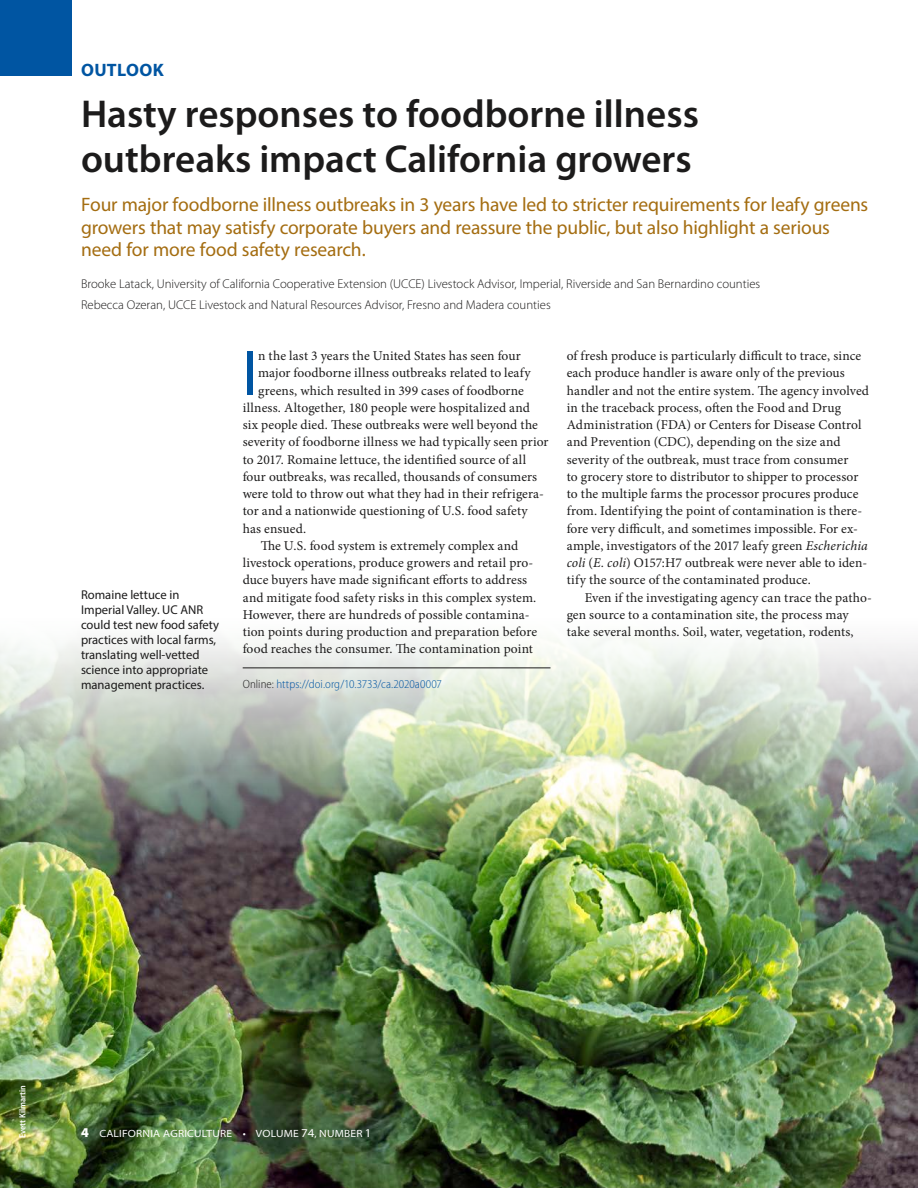
<style>
.page{position:relative;width:918px;height:1188px;background:#fff}
.page>*{position:absolute;margin:0;border:0;box-sizing:border-box;transform-origin:0 0}
.P1_init_cap_3-line{font:64.65px "Myriad Pro";color:#0055a2}
.t1{font:600 39px/45px "Myriad Pro";color:#1c1b1b}
.TOC_desc{font:19.5px/22.5px "Myriad Pro";letter-spacing:-.01em;color:#a46d11}
.slug{font:700 18px "Myriad Pro";letter-spacing:.015em;color:#0055a2}
.P2{font:13.5px/17.2px "Minion Pro";letter-spacing:.005em;color:#1c1b1b}
.P1_init_cap_3-line-2{font:13.5px "Minion Pro";letter-spacing:.01em;color:#1c1b1b}
.t2{font:12.75px/15px "Myriad Pro";color:#1c1b1b}
.AN1{font:300 12.75px "Myriad Pro";color:#1c1b1b}
.AN2{font:300 12.75px "Myriad Pro";color:#1c1b1b}
.Pub_info__DOI{font:300 semi-condensed 12px "Myriad Pro";letter-spacing:.005em;color:#0055a2}
.t3{font:semi-expanded 10.5px "Myriad Pro";letter-spacing:.02em;color:#fff}
.t4{font:600 semi-condensed 9px "Myriad Pro";color:#fff}
.s1{color:#1c1b1b}
.s2{font-style:italic}
.s3{font-weight:900;font-stretch:normal;font-size:13.5px}
.s4{font-size:12px}
</style>
<div class="page">
<img style="left:0;top:640px;width:918px;height:548px">
<div style="left:0;top:0;width:72px;height:76px;background:#0055a2"></div>
<hr style="left:243px;top:668px;width:307px;height:1px;background:#1c1b1b">
<h1 class="slug" style="left:81px;top:58px;width:84px">OUTLOOK</h1>
<h1 class="t1" style="left:81px;top:91px;width:619px">Hasty responses to foodborne illness outbreaks impact California growers</h1>
<h2 class="TOC_desc" style="left:81px;top:193px;width:789px">Four major foodborne illness outbreaks in 3 years have led to stricter requirements for leafy greens growers that may satisfy corporate buyers and reassure the public, but also highlight a serious need for more food safety research.</h2>
<p class="AN1" style="left:81px;top:276px;width:681px">Brooke Latack, University of California Cooperative Extension (UCCE) Livestock Advisor, Imperial, Riverside and San Bernardino counties</p>
<p class="AN2" style="left:81px;top:297px;width:471px">Rebecca Ozeran, UCCE Livestock and Natural Resources Advisor, Fresno and Madera counties</p>
<p class="t2" style="left:81px;top:587px;width:140px">Romaine lettuce in<br>Imperial Valley. UC ANR could test new food safety practices with local farms, translating well-vetted science into appropriate management practices.</p>
<p class="P1_init_cap_3-line" style="left:243px;top:333px;width:17px">I</p>
<p class="P1_init_cap_3-line-2" style="left:258px;top:347px;width:264px">n the last 3 years the United States has seen four</p>
<p class="P1_init_cap_3-line-2" style="left:258px;top:364px;width:274px">major foodborne illness outbreaks related to leafy</p>
<p class="P1_init_cap_3-line-2" style="left:258px;top:381px;width:267px">greens, which resulted in 399 cases of foodborne</p>
<p class="P1_init_cap_3-line-2" style="left:243px;top:398px;width:289px">illness. Altogether, 180 people were hospitalized and</p>
<p class="P1_init_cap_3-line-2" style="left:243px;top:416px;width:297px">six people died. These outbreaks were well beyond the</p>
<p class="P1_init_cap_3-line-2" style="left:243px;top:433px;width:307px">severity of foodborne illness we had typically seen prior</p>
<p class="P1_init_cap_3-line-2" style="left:243px;top:450px;width:285px">to 2017. Romaine lettuce, the identified source of all</p>
<p class="P1_init_cap_3-line-2" style="left:243px;top:467px;width:296px">four outbreaks, was recalled, thousands of consumers</p>
<p class="P1_init_cap_3-line-2" style="left:243px;top:485px;width:303px">were told to throw out what they had in their refrigera-</p>
<p class="P1_init_cap_3-line-2" style="left:243px;top:502px;width:287px">tor and a nationwide questioning of U.S. food safety</p>
<p class="P1_init_cap_3-line-2" style="left:243px;top:519px;width:65px">has ensued.</p>
<p class="P2" style="left:243px;top:537px;width:296px;text-indent:18px">The U.S. food system is extremely complex and livestock operations, produce growers and retail pro&shy;duce buyers have made significant efforts to address and mitigate food safety risks in this complex system.<br>However, there are hundreds of possible contamina&shy;tion points during production and preparation before food reaches the consumer. The contamination point</p>
<p class="Pub_info__DOI" style="left:243px;top:677px;width:201px"><span class="s1">Online:</span> https://doi.org/10.3733/ca.2020a0007</p>
<p class="P2" style="left:567px;top:347px;width:304px">of fresh produce is particularly difficult to trace, since each produce handler is aware only of the previous handler and not the entire system. The agency involved in the traceback process, often the Food and Drug Administration (FDA) or Centers for Disease Control and Prevention (CDC), depending on the size and severity of the outbreak, must trace from consumer<br>to grocery store to distributor to shipper to processor to the multiple farms the processor procures produce from. Identifying the point of contamination is there&shy;fore very difficult, and sometimes impossible. For ex&shy;ample, investigators of the 2017 leafy green <span class="s2">Escherichia coli</span> (<span class="s2">E. coli</span>) O157:H7 outbreak were never able to iden&shy;tify the source of the contaminated produce.</p>
<p class="P2" style="left:567px;top:589px;width:307px;text-indent:18px">Even if the investigating agency can trace the patho&shy;gen source to a contamination site, the process may take several months. Soil, water, vegetation, rodents,</p>
<p class="t4" style="left:17px;top:1138px;width:54px;rotate:-90deg">Evett Kilmartin</p>
<p class="t3" style="left:81px;top:1127px;width:292px"><span class="s3">4</span> CALIFORNIA AGRICULTURE • VOLUME <span class="s4">74</span>, NUMBER <span class="s4">1</span></p>
</div>
